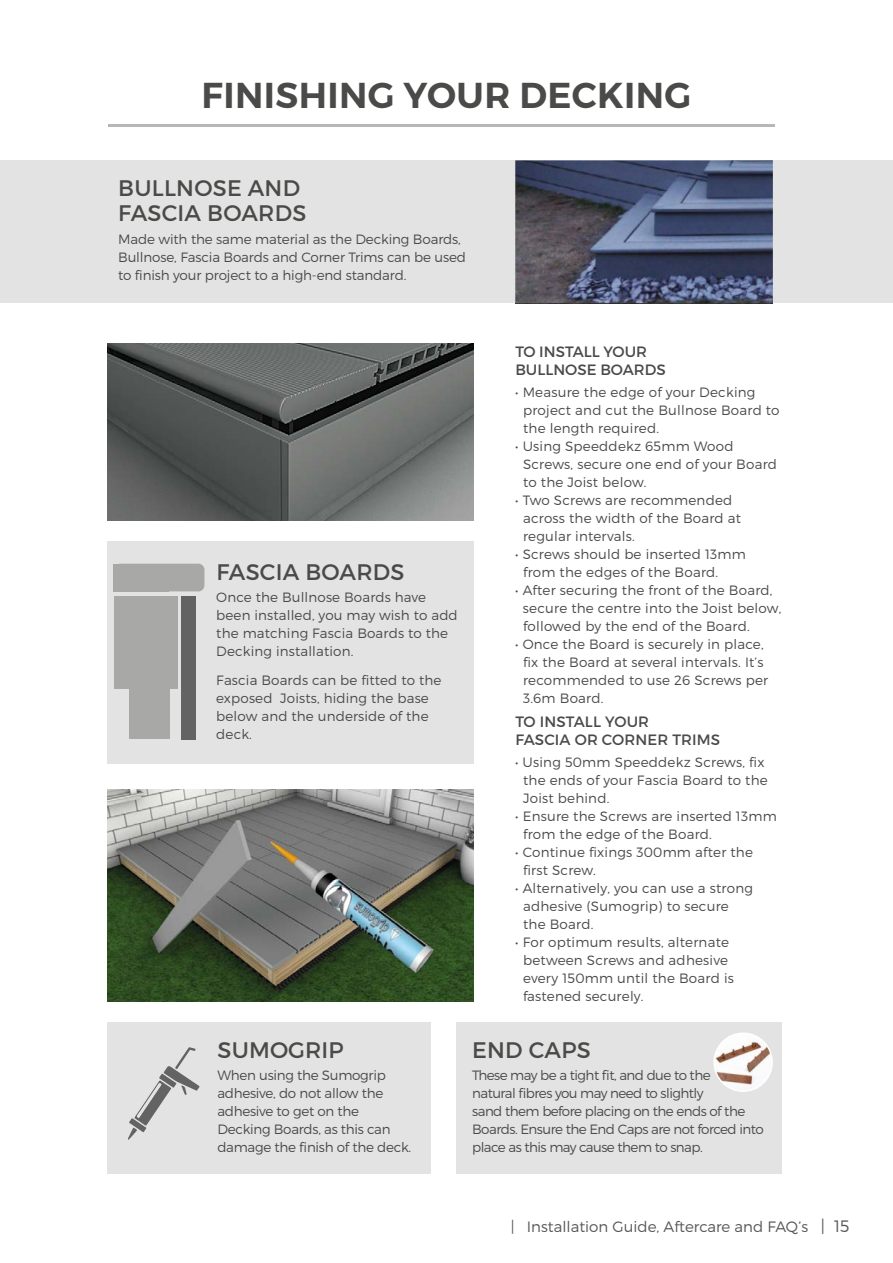
<style>
.page{position:relative;width:893px;height:1263px;background:#fff}
.page>*{position:absolute;margin:0;border:0;box-sizing:border-box;transform-origin:0 0}
.t1{font:600 36px "Montserrat";letter-spacing:.01em;color:#4a4a49}
.t2{font:22.5px/25.5px "Montserrat";letter-spacing:.01em;color:#4a4a49}
.t3{font:15px/18px "Montserrat";color:#4a4a49}
.t4{font:300 15px "Montserrat";color:#575756}
.t5{font:300 13.5px/18px "Montserrat";letter-spacing:.015em;color:#4a4a49}
.t6{font:300 13.5px/18px "Montserrat";letter-spacing:-.04em;color:#4a4a49}
.t7{font:300 13.5px/18px "Montserrat";letter-spacing:-.01em;color:#4a4a49}
.t8{font:300 13.5px/18px "Montserrat";letter-spacing:-.02em;color:#4a4a49}
.s1{font-size:16.5px}
</style>
<div class="page">
<hr style="left:109px;top:124px;width:666px;height:2px;background:#b8b7b7">
<div style="left:0;top:160px;width:893px;height:143px;background:#e3e3e3"></div>
<div style="left:107px;top:1022px;width:324px;height:152px;background:#e3e3e3"></div>
<div style="left:456px;top:1022px;width:325px;height:152px;background:#e3e3e3"></div>
<div style="left:107px;top:541px;width:366px;height:223px;background:#e3e3e3"></div>
<svg style="left:128px;top:1047px;width:72px;height:93px"></svg>
<div style="left:182px;top:596px;width:14px;height:143px;background:#646363"></div>
<div style="left:129px;top:684px;width:41px;height:55px;background:#a8a8a7"></div>
<div style="left:114px;top:596px;width:64px;height:93px;background:#a8a8a7"></div>
<div style="left:114px;top:564px;width:90px;height:27px;background:#a8a8a7;border-radius:6px"></div>
<div style="left:113px;top:564px;width:56px;height:27px;background:#a8a8a7"></div>
<svg style="left:515px;top:160px;width:258px;height:143px;background:#4c536d"></svg>
<img style="left:107px;top:344px;width:366px;height:177px">
<img style="left:107px;top:789px;width:366px;height:213px">
<img style="left:714px;top:1033px;width:58px;height:58px;border-radius:29px">
<div style="left:713px;top:1032px;width:60px;height:60px;border:1px solid #fff;border-radius:50%"></div>
<h1 class="t1" style="left:202px;top:73px;width:491px">FINISHING YOUR DECKING</h1>
<h2 class="t2" style="left:118px;top:175px;width:190px">BULLNOSE AND<br>FASCIA BOARDS</h2>
<p class="t7" style="left:118px;top:230px;width:349px">Made with the same material as the Decking Boards,<br>Bullnose, Fascia Boards and Corner Trims can be used to finish your project to a high-end standard.</p>
<h2 class="t2" style="left:216px;top:559px;width:190px">FASCIA BOARDS</h2>
<p class="t5" style="left:216px;top:588px;width:243px">Once the Bullnose Boards have been installed, you may wish to add the matching Fascia Boards to the<br>Decking installation.</p>
<p class="t5" style="left:216px;top:670px;width:227px">Fascia Boards can be fitted to the exposed Joists, hiding the base below and the underside of the deck.</p>
<p class="t3" style="left:515px;top:342px;width:152px">TO INSTALL YOUR<br>BULLNOSE BOARDS</p>
<p class="t5" style="left:523px;top:383px;width:258px;text-indent:-8px">• Measure the edge of your Decking project and cut the Bullnose Board to the length required.</p>
<p class="t5" style="left:523px;top:437px;width:255px;text-indent:-8px">• Using Speeddekz 65mm Wood<br>Screws, secure one end of your Board to the Joist below.</p>
<p class="t5" style="left:523px;top:491px;width:220px;text-indent:-8px">• Two Screws are recommended across the width of the Board at regular intervals.</p>
<p class="t5" style="left:523px;top:545px;width:224px;text-indent:-8px">• Screws should be inserted 13mm from the edges of the Board.</p>
<p class="t5" style="left:523px;top:581px;width:260px;text-indent:-8px">• After securing the front of the Board, secure the centre into the Joist below, followed by the end of the Board.</p>
<p class="t5" style="left:523px;top:635px;width:247px;text-indent:-8px">• Once the Board is securely in place, fix the Board at several intervals. It’s recommended to use 26 Screws per<br>3.6m Board.</p>
<p class="t3" style="left:515px;top:713px;width:206px">TO INSTALL YOUR<br>FASCIA OR CORNER TRIMS</p>
<p class="t5" style="left:523px;top:753px;width:246px;text-indent:-8px">• Using 50mm Speeddekz Screws, fix the ends of your Fascia Board to the<br>Joist behind.</p>
<p class="t5" style="left:523px;top:807px;width:255px;text-indent:-8px">• Ensure the Screws are inserted 13mm from the edge of the Board.</p>
<p class="t5" style="left:523px;top:843px;width:231px;text-indent:-8px">• Continue fixings 300mm after the first Screw.</p>
<p class="t5" style="left:523px;top:879px;width:231px;text-indent:-8px">• Alternatively, you can use a strong adhesive (Sumogrip) to secure the Board.</p>
<p class="t5" style="left:523px;top:933px;width:212px;text-indent:-8px">• For optimum results, alternate between Screws and adhesive every 150mm until the Board is fastened securely.</p>
<h2 class="t2" style="left:217px;top:1037px;width:128px">SUMOGRIP</h2>
<p class="t8" style="left:217px;top:1066px;width:195px">When using the Sumogrip adhesive, do not allow the adhesive to get on the<br>Decking Boards, as this can damage the finish of the deck.</p>
<h2 class="t2" style="left:472px;top:1037px;width:120px">END CAPS</h2>
<p class="t6" style="left:472px;top:1066px;width:293px">These may be a tight fit, and due to the<br>natural fibres you may need to slightly<br>sand them before placing on the ends of the Boards. Ensure the End Caps are not forced into place as this may cause them to snap.</p>
<p class="t4" style="left:511px;top:1218px;width:340px">| Installation Guide, Aftercare and FAQ’s <span class="s1">| 15</span></p>
</div>
